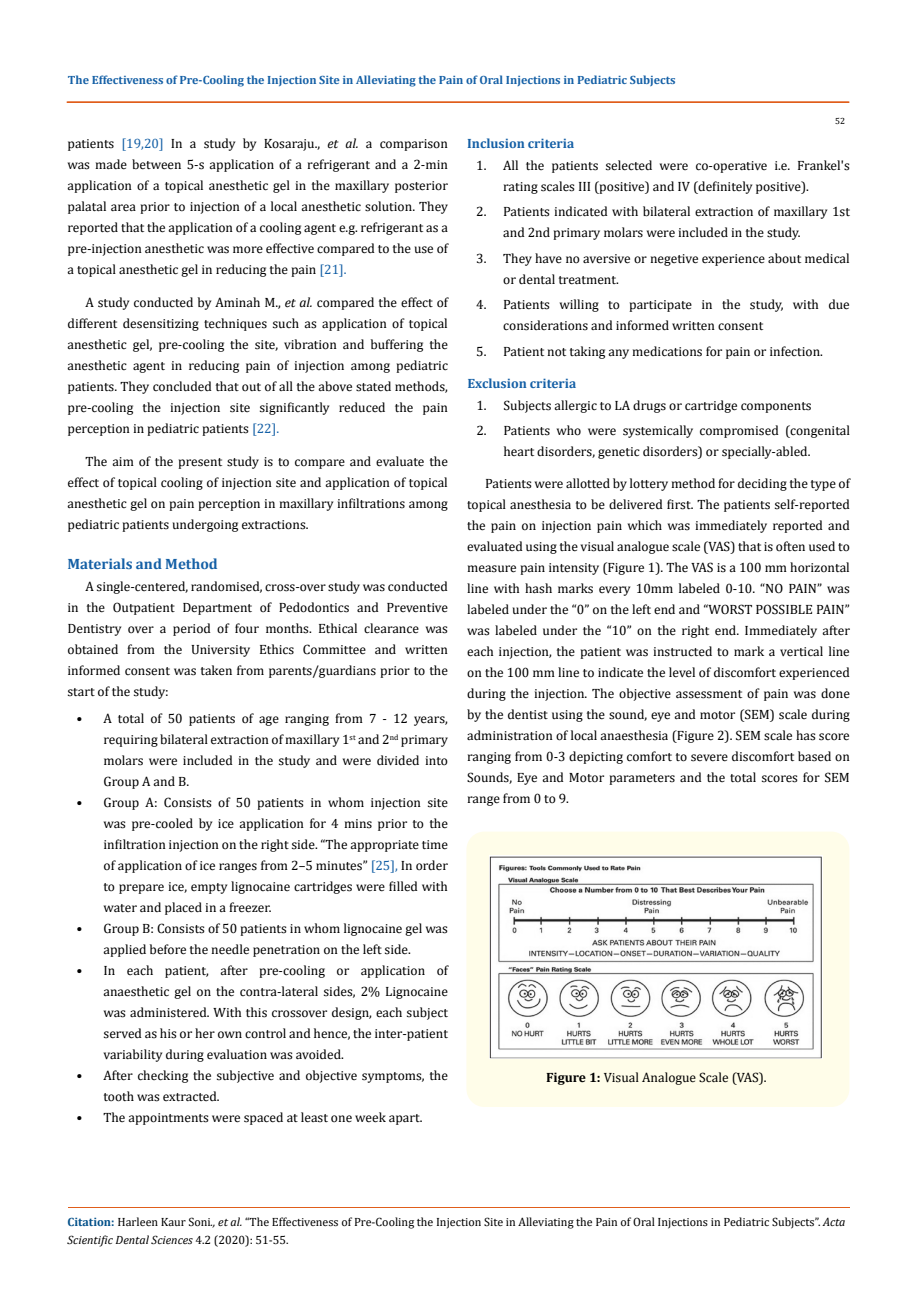
<style>
.page{position:relative;width:917px;height:1314px;background:#fff}
.page>*{position:absolute;margin:0;border:0;box-sizing:border-box;transform-origin:0 0}
.t1{font:700 15px "Cambria";color:#1560a6}
.t2{font:13.5px/21px "Cambria";color:#000;text-align:justify}
.t3{font:700 13.5px "Cambria";color:#1560a6}
.t4{font:12px/18px "Cambria";color:#000}
.t5{font:700 12px "Cambria";color:#1560a6}
.t6{font:9px "Cambria";color:#000}
.s1{color:#1560a6}
.s2{font-style:italic}
.s3{font-weight:700}
.s4{font-weight:700;color:#035089}
</style>
<div class="page">
<div style="left:466px;top:832px;width:383px;height:275px;background:#fffde9;border-radius:18px"></div>
<img style="left:490px;top:856px;width:332px;height:202px">
<div style="left:67px;top:102px;width:782px;height:1px;border:1px solid #e05d1a"></div>
<hr style="left:68px;top:1208px;width:782px;height:1px;background:#e05d1a">
<p class="t5" style="left:68px;top:71px;width:609px">The Effectiveness of Pre-Cooling the Injection Site in Alleviating the Pain of Oral Injections in Pediatric Subjects</p>
<p class="t6" style="left:835px;top:115px;width:11px">52</p>
<p class="t2" style="left:67px;top:133px;width:382px">patients <span class="s1">[19,20]</span> In a study by Kosaraju., <span class="s2">et al.</span> a comparison was made between 5-s application of a refrigerant and a 2-min application of a topical anesthetic gel in the maxillary posterior palatal area prior to injection of a local anesthetic solution. They reported that the application of a cooling agent e.g. refrigerant as a pre-injection anesthetic was more effective compared to the use of a topical anesthetic gel in reducing the pain <span class="s1">[21].</span></p>
<p class="t2" style="left:67px;top:292px;width:382px;text-indent:18px">A study conducted by Aminah M., <span class="s2">et al.</span> compared the effect of different desensitizing techniques such as application of topical anesthetic gel, pre-cooling the site, vibration and buffering the anesthetic agent in reducing pain of injection among pediatric patients. They concluded that out of all the above stated methods, pre-cooling the injection site significantly reduced the pain perception in pediatric patients <span class="s1">[22].</span></p>
<p class="t2" style="left:67px;top:451px;width:382px;text-indent:18px">The aim of the present study is to compare and evaluate the effect of topical cooling of injection site and application of topical anesthetic gel on pain perception in maxillary infiltrations among pediatric patients undergoing extractions.</p>
<p class="t1" style="left:67px;top:553px;width:152px">Materials and Method</p>
<p class="t2" style="left:67px;top:576px;width:382px;text-indent:18px">A single-centered, randomised, cross-over study was conducted in the Outpatient Department of Pedodontics and Preventive Dentistry over a period of four months. Ethical clearance was obtained from the University Ethics Committee and written informed consent was taken from parents/guardians prior to the start of the study:</p>
<p class="t2" style="left:103px;top:708px;width:346px;text-indent:-27px">• A total of 50 patients of age ranging from 7 - 12 years, requiring bilateral extraction of maxillary 1<sup>st</sup> and 2<sup>nd</sup> primary molars were included in the study and were divided into Group A and B.</p>
<p class="t2" style="left:103px;top:792px;width:346px;text-indent:-27px">• Group A: Consists of 50 patients in whom injection site was pre-cooled by ice application for 4 mins prior to the infiltration injection on the right side. “The appropriate time of application of ice ranges from 2–5 minutes” <span class="s1">[25],</span> In order to prepare ice, empty lignocaine cartridges were filled with water and placed in a freezer.</p>
<p class="t2" style="left:103px;top:918px;width:346px;text-indent:-27px">• Group B: Consists of 50 patients in whom lignocaine gel was applied before the needle penetration on the left side.</p>
<p class="t2" style="left:103px;top:960px;width:346px;text-indent:-27px">• In each patient, after pre-cooling or application of anaesthetic gel on the contra-lateral sides, 2% Lignocaine was administered. With this crossover design, each subject served as his or her own control and hence, the inter-patient variability during evaluation was avoided.</p>
<p class="t2" style="left:103px;top:1065px;width:346px;text-indent:-27px">• After checking the subjective and objective symptoms, the tooth was extracted.</p>
<p class="t2" style="left:76px;top:1107px;width:347px">• The appointments were spaced at least one week apart.</p>
<p class="t3" style="left:467px;top:134px;width:109px">Inclusion criteria</p>
<p class="t2" style="left:503px;top:155px;width:348px;text-indent:-27px">1. All the patients selected were co-operative i.e. Frankel's rating scales III (positive) and IV (definitely positive).</p>
<p class="t2" style="left:503px;top:201px;width:348px;text-indent:-27px">2. Patients indicated with bilateral extraction of maxillary 1st and 2nd primary molars were included in the study.</p>
<p class="t2" style="left:503px;top:248px;width:348px;text-indent:-27px">3. They have no aversive or negetive experience about medical or dental treatment.</p>
<p class="t2" style="left:503px;top:294px;width:348px;text-indent:-27px">4. Patients willing to participate in the study, with due considerations and informed written consent</p>
<p class="t2" style="left:476px;top:341px;width:348px">5. Patient not taking any medications for pain or infection.</p>
<p class="t3" style="left:467px;top:374px;width:110px">Exclusion criteria</p>
<p class="t2" style="left:476px;top:395px;width:337px">1. Subjects allergic to LA drugs or cartridge components</p>
<p class="t2" style="left:503px;top:420px;width:348px;text-indent:-27px">2. Patients who were systemically compromised (congenital heart disorders, genetic disorders) or specially-abled.</p>
<p class="t2" style="left:467px;top:473px;width:384px;text-indent:18px">Patients were allotted by lottery method for deciding the type of topical anesthesia to be delivered first. The patients self-reported the pain on injection pain which was immediately reported and evaluated using the visual analogue scale (VAS) that is often used to measure pain intensity (Figure 1). The VAS is a 100 mm horizontal line with hash marks every 10mm labeled 0-10. “NO PAIN” was labeled under the “0” on the left end and “WORST POSSIBLE PAIN” was labeled under the “10” on the right end. Immediately after each injection, the patient was instructed to mark a vertical line on the 100 mm line to indicate the level of discomfort experienced during the injection. The objective assessment of pain was done by the dentist using the sound, eye and motor (SEM) scale during administration of local anaesthesia (Figure 2). SEM scale has score ranging from 0-3 depicting comfort to severe discomfort based on Sounds, Eye and Motor parameters and the total scores for SEM range from 0 to 9.</p>
<p class="t2" style="left:546px;top:1066px;width:222px"><span class="s3">Figure 1:</span> Visual Analogue Scale (VAS).</p>
<p class="t4" style="left:67px;top:1213px;width:779px"><span class="s4">Citation:</span> Harleen Kaur Soni<span class="s2">., et al.</span> “The Effectiveness of Pre-Cooling the Injection Site in Alleviating the Pain of Oral Injections in Pediatric Subjects”. <span class="s2">Acta<br>Scientific Dental Sciences</span> 4.2 (2020): 51-55.</p>
</div>
